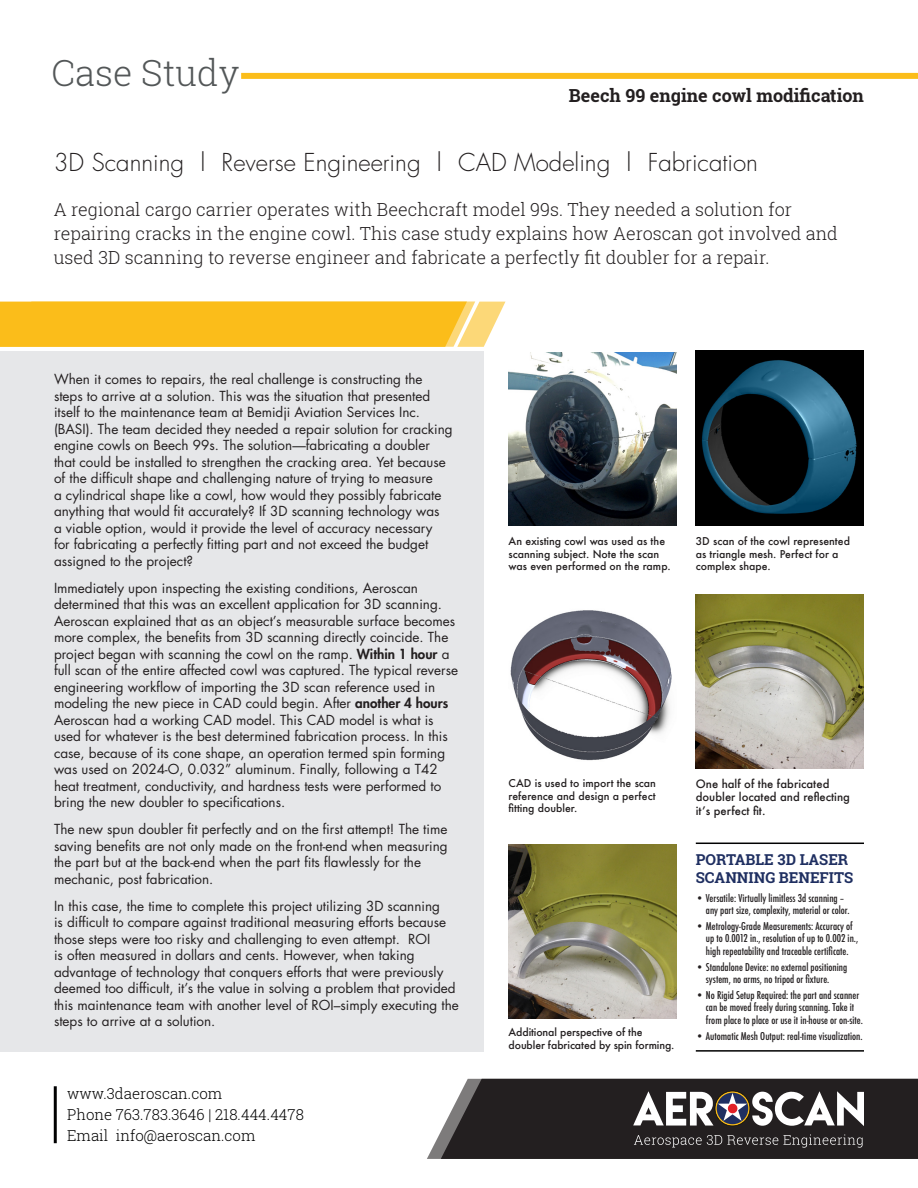
<style>
.page{position:relative;width:918px;height:1188px;background:#fff}
.page>*{position:absolute;margin:0;border:0;box-sizing:border-box;transform-origin:0 0}
.t1{font:300 36px "Roboto Slab";color:#535758}
.project_tags{font:300 24px "Futura";color:#231f20}
.t2{font:300 18px "Roboto Slab";color:#231f20}
.project_name{font:700 18px "Roboto Slab";color:#231f20}
.t3{font:300 15px "Roboto Slab";color:#000001}
.project_name-2{font:700 15px/18px "Roboto Slab";color:#1f2f61}
.t4{font:13.5px/16.5px "Futura";color:#231f20}
.t5{font:500 11.25px/13.5px "Futura";color:#231f20}
.Captions{font:500 condensed 10.5px/12.6px "Futura";color:#231f20}
.Captions-2{font:500 10.5px/12.6px "Futura";color:#231f20}
.s1{font-weight:800}
</style>
<div class="page">
<div style="left:0;top:351px;width:483px;height:701px;background:#e6e7e9"></div>
<img style="left:508px;top:352px;width:169px;height:173px">
<img style="left:510px;top:610px;width:162px;height:151px">
<img style="left:508px;top:844px;width:169px;height:175px">
<img style="left:696px;top:351px;width:168px;height:174px">
<img style="left:696px;top:594px;width:168px;height:175px">
<hr style="left:54px;top:1086px;width:3px;height:57px;background:#000001">
<hr style="left:696px;top:843px;width:168px;height:1px;background:#000001">
<hr style="left:696px;top:1050px;width:168px;height:2px;background:#000001">
<div style="left:241px;top:73px;width:677px;height:6px;background:#fbbd1a"></div>
<svg style="left:427px;top:1079px;width:491px;height:80px;background:#454142"></svg>
<svg style="left:0;top:302px;width:505px;height:45px;background:#fbc026"></svg>
<p class="t1" style="left:52px;top:48px;width:189px">Case Study</p>
<p class="project_name" style="left:569px;top:83px;width:297px">Beech 99 engine cowl modification</p>
<p class="project_tags" style="left:54px;top:146px;width:706px">3D Scanning | Reverse Engineering | CAD Modeling | Fabrication</p>
<p class="t2" style="left:54px;top:197px;width:740px">A regional cargo carrier operates with Beechcraft model 99s. They needed a solution for</p>
<p class="t2" style="left:54px;top:221px;width:786px">repairing cracks in the engine cowl. This case study explains how Aeroscan got involved and</p>
<p class="t2" style="left:54px;top:245px;width:717px">used 3D scanning to reverse engineer and fabricate a perfectly fit doubler for a repair.</p>
<p class="t4" style="left:54px;top:371px;width:400px">When it comes to repairs, the real challenge is constructing the steps to arrive at a solution. This was the situation that presented itself to the maintenance team at Bemidji Aviation Services Inc. (BASI). The team decided they needed a repair solution for cracking engine cowls on Beech 99s. The solution—fabricating a doubler that could be installed to strengthen the cracking area. Yet because of the difficult shape and challenging nature of trying to measure<br>a cylindrical shape like a cowl, how would they possibly fabricate anything that would fit accurately? If 3D scanning technology was<br>a viable option, would it provide the level of accuracy necessary<br>for fabricating a perfectly fitting part and not exceed the budget assigned to the project?</p>
<p class="t4" style="left:54px;top:579px;width:406px">Immediately upon inspecting the existing conditions, Aeroscan determined that this was an excellent application for 3D scanning.<br>Aeroscan explained that as an object’s measurable surface becomes more complex, the benefits from 3D scanning directly coincide. The project began with scanning the cowl on the ramp. <span class="s1">Within 1 hour</span> a full scan of the entire affected cowl was captured. The typical reverse engineering workflow of importing the 3D scan reference used in modeling the new piece in CAD could begin. After <span class="s1">another 4 hours </span>Aeroscan had a working CAD model. This CAD model is what is used for whatever is the best determined fabrication process. In this case, because of its cone shape, an operation termed spin forming was used on 2024-O, 0.032” aluminum. Finally, following a T42 heat treatment, conductivity, and hardness tests were performed to bring the new doubler to specifications.</p>
<p class="t4" style="left:54px;top:821px;width:395px">The new spun doubler fit perfectly and on the first attempt! The time saving benefits are not only made on the front-end when measuring the part but at the back-end when the part fits flawlessly for the mechanic, post fabrication.</p>
<p class="t4" style="left:54px;top:897px;width:406px">In this case, the time to complete this project utilizing 3D scanning<br>is difficult to compare against traditional measuring efforts because those steps were too risky and challenging to even attempt. ROI<br>is often measured in dollars and cents. However, when taking advantage of technology that conquers efforts that were previously deemed too difficult, it’s the value in solving a problem that provided this maintenance team with another level of ROI–simply executing the steps to arrive at a solution.</p>
<p class="t3" style="left:67px;top:1083px;width:156px">www.3daeroscan.com</p>
<p class="t3" style="left:67px;top:1104px;width:238px">Phone 763.783.3646 | 218.444.4478</p>
<p class="t3" style="left:67px;top:1125px;width:190px">Email info@aeroscan.com</p>
<p class="Captions-2" style="left:509px;top:535px;width:164px">An existing cowl was used as the scanning subject. Note the scan was even performed on the ramp.</p>
<p class="Captions-2" style="left:696px;top:535px;width:156px">3D scan of the cowl represented as triangle mesh. Perfect for a complex shape.</p>
<p class="Captions-2" style="left:509px;top:777px;width:149px;text-align:justify">CAD is used to import the scan reference and design a perfect fitting doubler.</p>
<p class="t5" style="left:696px;top:777px;width:156px">One half of the fabricated doubler located and reflecting it’s perfect fit.</p>
<p class="Captions-2" style="left:509px;top:1026px;width:167px">Additional perspective of the doubler fabricated by spin forming.</p>
<p class="project_name-2" style="left:696px;top:850px;width:159px">PORTABLE 3D LASER<br>SCANNING BENEFITS</p>
<p class="Captions" style="left:706px;top:891px;width:145px;text-indent:-10px">• Versatile: Virtually limitless 3d scanning – any part size, complexity, material or color.</p>
<p class="Captions" style="left:706px;top:920px;width:154px;text-indent:-10px">• Metrology-Grade Measurements: Accuracy of up to 0.0012 in., resolution of up to 0.002 in., high repeatability and traceable certificate.</p>
<p class="Captions" style="left:706px;top:960px;width:143px;text-indent:-10px">• Standalone Device: no external positioning system, no arms, no tripod or fixture.</p>
<p class="Captions" style="left:706px;top:989px;width:159px;text-indent:-10px">• No Rigid Setup Required: the part and scanner can be moved freely during scanning. Take it from place to place or use it in-house or on-site.</p>
<p class="Captions" style="left:696px;top:1029px;width:168px">• Automatic Mesh Output: real-time visualization.</p>
</div>
